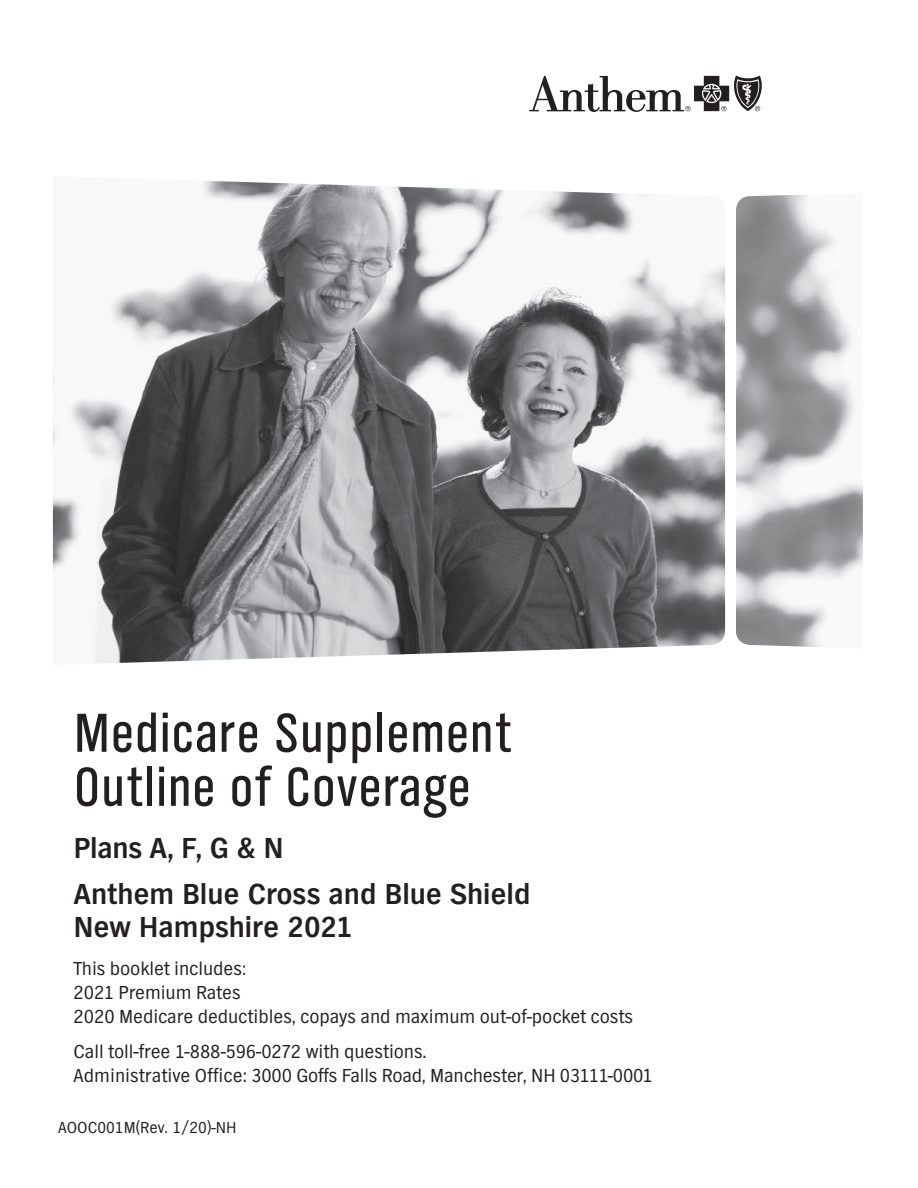
<style>
.page{position:relative;width:918px;height:1188px;background:#fff}
.page>*{position:absolute;margin:0;border:0;box-sizing:border-box;transform-origin:0 0}
.t1{font:57px/54px "TV Nord Cond EF";letter-spacing:.02em;color:#231f20}
.t2{font:700 30px/46.5px "TV Nord EF";color:#231f20}
.t3{font:19.5px/24px "TV Nord EF";letter-spacing:-.005em;color:#231f20}
.t4{font:16.5px "TV Nord EF";color:#231f20}
</style>
<div class="page">
<img style="left:736px;top:194px;width:127px;height:453px">
<img style="left:53px;top:181px;width:672px;height:483px">
<svg style="left:529px;top:76px;width:233px;height:36px"></svg>
<h1 class="t1" style="left:74px;top:706px;width:439px">Medicare Supplement<br>Outline of Coverage</h1>
<h2 class="t2" style="left:74px;top:824px;width:458px">Plans A, F, G &amp; N<br>Anthem Blue Cross and Blue Shield</h2>
<h2 class="t2" style="left:74px;top:904px;width:280px">New Hampshire 2021</h2>
<p class="t3" style="left:74px;top:956px;width:561px">This booklet includes:<br>2021 Premium Rates<br>2020 Medicare deductibles, copays and maximum out-of-pocket costs</p>
<p class="t3" style="left:74px;top:1039px;width:581px">Call toll-free 1-888-596-0272 with questions.<br>Administrative Office: 3000 Goffs Falls Road, Manchester, NH 03111-0001</p>
<p class="t4" style="left:58px;top:1118px;width:180px">AOOC001M(Rev. 1/20)-NH</p>
</div>
